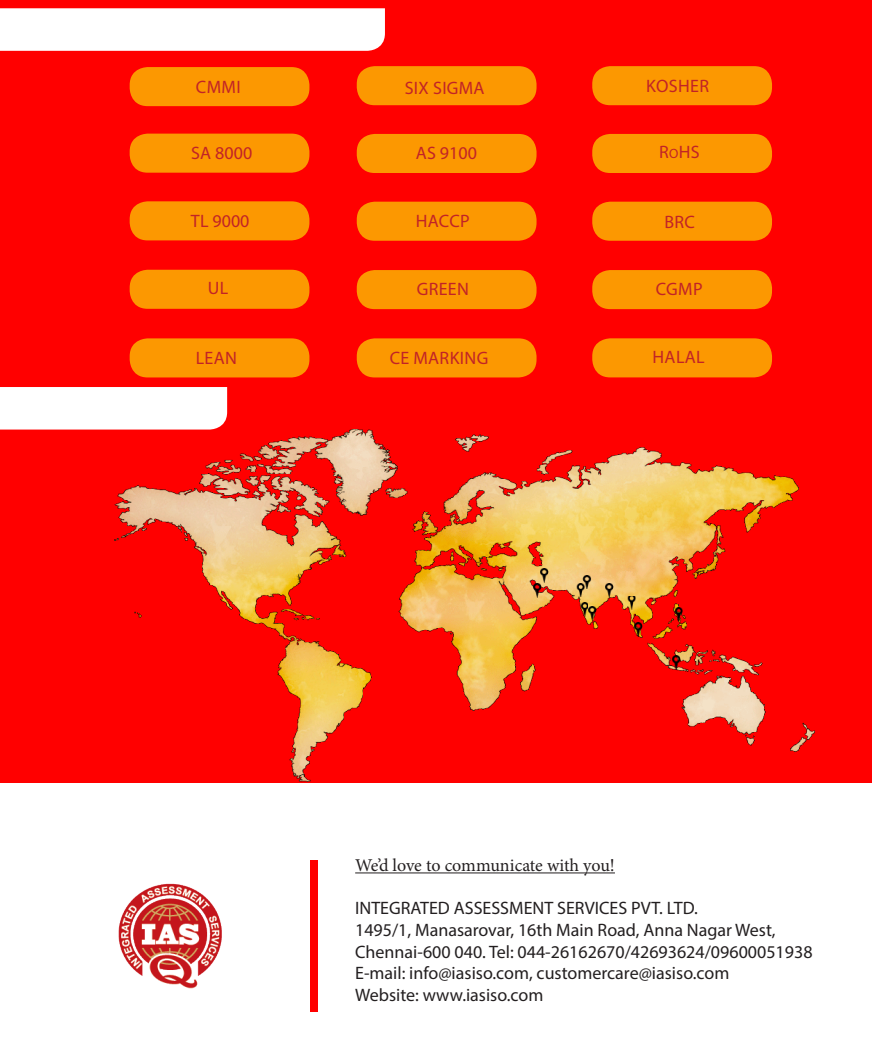
<style>
.page{position:relative;width:872px;height:1042px;background:#fff}
.page>*{position:absolute;margin:0;border:0;box-sizing:border-box;transform-origin:0 0}
.t1{font:18px/21.6px "Myriad Pro";color:#231f20}
.t2{font:18px "Myriad Pro";letter-spacing:.02em;color:#c12327}
.t3{font:18px "Minion Pro";letter-spacing:-.005em;color:#231f20}
.s1{font-size:13.5px}
</style>
<div class="page">
<div style="left:0;top:0;width:872px;height:783px;background:#f00"></div>
<img style="left:115px;top:429px;width:699px;height:353px">
<div style="left:0;top:8px;width:385px;height:43px;background:#fff"></div>
<div style="left:0;top:387px;width:227px;height:42px;background:#fff"></div>
<div style="left:130px;top:67px;width:179px;height:39px;background:#fc9801;border-radius:18px"></div>
<div style="left:357px;top:66px;width:179px;height:39px;background:#fc9801;border-radius:18px"></div>
<div style="left:592px;top:66px;width:180px;height:39px;background:#fc9801;border-radius:18px"></div>
<div style="left:130px;top:134px;width:179px;height:39px;background:#fc9801;border-radius:18px"></div>
<div style="left:130px;top:201px;width:179px;height:39px;background:#fc9801;border-radius:18px"></div>
<div style="left:130px;top:270px;width:179px;height:39px;background:#fc9801;border-radius:18px"></div>
<div style="left:130px;top:338px;width:179px;height:39px;background:#fc9801;border-radius:18px"></div>
<div style="left:357px;top:338px;width:179px;height:39px;background:#fc9801;border-radius:18px"></div>
<div style="left:592px;top:338px;width:180px;height:39px;background:#fc9801;border-radius:18px"></div>
<div style="left:357px;top:134px;width:179px;height:39px;background:#fc9801;border-radius:18px"></div>
<div style="left:592px;top:134px;width:180px;height:39px;background:#fc9801;border-radius:18px"></div>
<div style="left:357px;top:202px;width:179px;height:39px;background:#fc9801;border-radius:18px"></div>
<div style="left:592px;top:202px;width:180px;height:39px;background:#fc9801;border-radius:18px"></div>
<div style="left:357px;top:270px;width:179px;height:39px;background:#fc9801;border-radius:18px"></div>
<div style="left:592px;top:270px;width:180px;height:39px;background:#fc9801;border-radius:18px"></div>
<hr style="left:355px;top:872px;width:260px;height:1px;background:#231f20">
<div style="left:311px;top:860px;width:7px;height:152px;background:#f00"></div>
<img style="left:118px;top:883px;width:104px;height:106px">
<img style="left:585px;top:606px;width:13px;height:15px">
<img style="left:602px;top:583px;width:14px;height:15px">
<img style="left:574px;top:583px;width:14px;height:13px">
<svg style="left:582px;top:575px;width:12px;height:13px"></svg>
<img style="left:577px;top:602px;width:11px;height:14px">
<img style="left:530px;top:583px;width:14px;height:15px">
<img style="left:537px;top:568px;width:13px;height:14px">
<img style="left:631px;top:623px;width:14px;height:13px">
<img style="left:672px;top:607px;width:14px;height:14px">
<img style="left:624px;top:596px;width:14px;height:13px">
<img style="left:669px;top:656px;width:14px;height:13px">
<p class="t2" style="left:196px;top:80px;width:46px">CMMI</p>
<p class="t2" style="left:405px;top:81px;width:81px">SIX SIGMA</p>
<p class="t2" style="left:646px;top:79px;width:64px">KOSHER</p>
<p class="t2" style="left:191px;top:146px;width:63px">SA 8000</p>
<p class="t2" style="left:416px;top:146px;width:63px">AS 9100</p>
<p class="t2" style="left:659px;top:145px;width:42px">R<span class="s1">O</span>HS</p>
<p class="t2" style="left:191px;top:214px;width:60px">TL 9000</p>
<p class="t2" style="left:416px;top:214px;width:55px">HACCP</p>
<p class="t2" style="left:664px;top:214px;width:32px">BRC</p>
<p class="t2" style="left:208px;top:281px;width:22px">UL</p>
<p class="t2" style="left:417px;top:282px;width:54px">GREEN</p>
<p class="t2" style="left:656px;top:282px;width:48px">CGMP</p>
<p class="t2" style="left:196px;top:351px;width:43px">LEAN</p>
<p class="t2" style="left:390px;top:351px;width:100px">CE MARKING</p>
<p class="t2" style="left:652px;top:350px;width:54px">HALAL</p>
<p class="t3" style="left:355px;top:858px;width:261px">We’d love to communicate with you!</p>
<p class="t1" style="left:355px;top:899px;width:459px">INTEGRATED ASSESSMENT SERVICES PVT. LTD.<br>1495/1, Manasarovar, 16th Main Road, Anna Nagar West, Chennai-600 040. Tel: 044-26162670/42693624/09600051938<br>E-mail: info@iasiso.com, customercare@iasiso.com<br>Website: www.iasiso.com</p>
</div>
